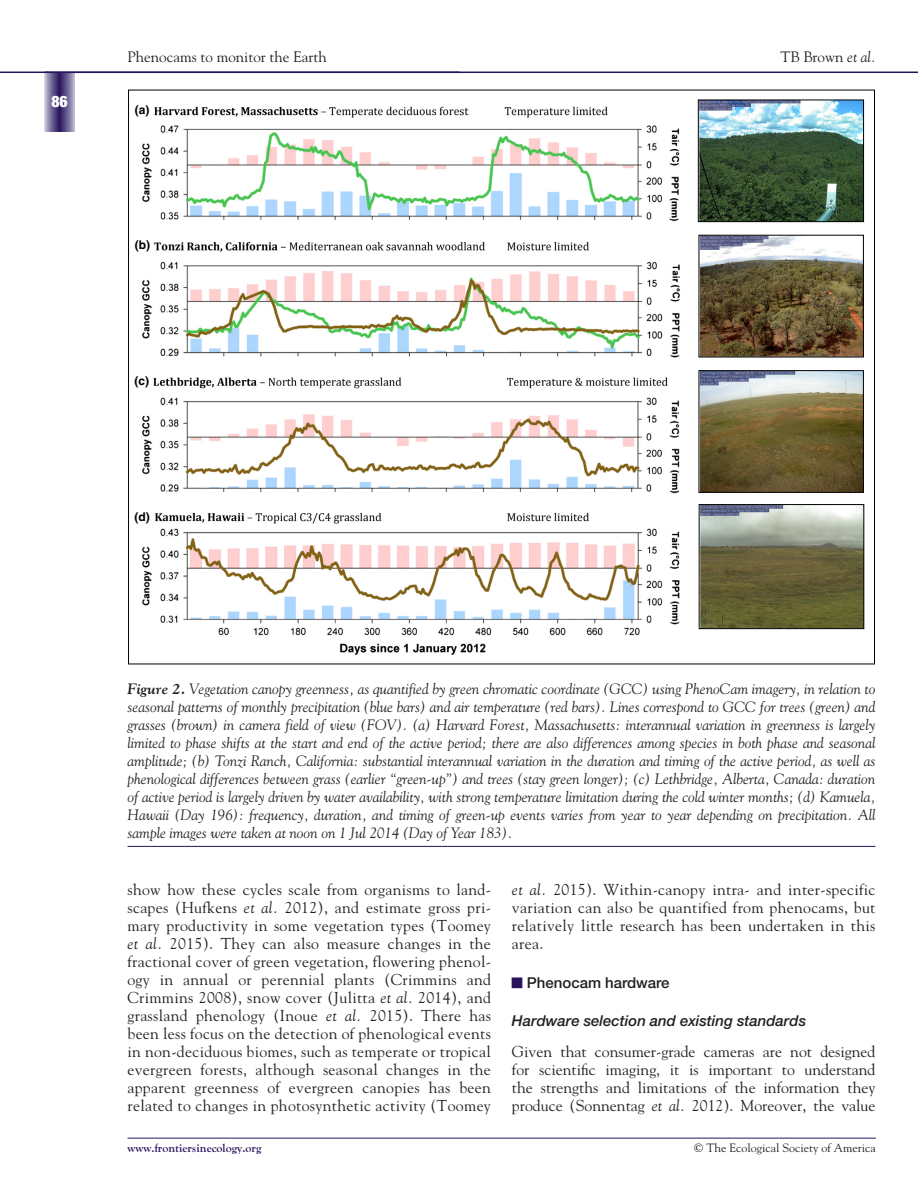
<style>
.page{position:relative;width:918px;height:1188px;background:#fff}
.page>*{position:absolute;margin:0;border:0;box-sizing:border-box;transform-origin:0 0}
.t1{font:15.75px/18px "Goudy";letter-spacing:.02em;color:#231f20;text-align:justify}
.t2{font:900 condensed 15.75px "Helvetica Neue";color:#fff}
.t3{font:italic 15px/18px "Goudy";color:#231f20;text-align:justify}
.t4{font:15px "Goudy";color:#231f20}
.t5{font:italic 500 15px "Helvetica Neue";color:#231f20}
.t6{font:500 15px "Helvetica Neue";color:#231f20}
.t7{font:12px "Goudy";color:#231f20}
.t8{font:700 12px "Goudy";color:#29135d}
.t9{font:700 12px "Helvetica";color:#000}
.s1{font-style:italic}
.s2{font-weight:700}
</style>
<div class="page">
<svg style="left:45px;top:73px;width:29px;height:59px"></svg>
<hr style="left:45px;top:72px;width:873px;height:1px;background:#29135d">
<hr style="left:128px;top:1138px;width:748px;height:1px;background:#29135d">
<hr style="left:0;top:72px;width:459px;height:1px;background:#29135d">
<hr style="left:128px;top:846px;width:747px;height:1px;background:#29135d">
<img style="left:142px;top:100px;width:721px;height:555px">
<div style="left:698px;top:100px;width:166px;height:122px;border:1px solid #000"></div>
<div style="left:699px;top:235px;width:165px;height:122px;border:1px solid #000"></div>
<div style="left:699px;top:370px;width:165px;height:123px;border:1px solid #000"></div>
<div style="left:699px;top:504px;width:165px;height:125px;border:1px solid #000"></div>
<p class="t2" style="left:51px;top:96px;width:18px">86</p>
<p class="t4" style="left:128px;top:50px;width:201px">Phenocams to monitor the Earth</p>
<p class="t4" style="left:780px;top:50px;width:97px">TB Brown <span class="s1">et al.</span></p>
<p class="t9" style="left:135px;top:105px;width:16px">(a)</p>
<p class="t9" style="left:135px;top:241px;width:17px">(b)</p>
<p class="t9" style="left:135px;top:377px;width:16px">(c)</p>
<p class="t9" style="left:135px;top:512px;width:17px">(d)</p>
<p class="t3" style="left:128px;top:681px;width:749px"><span class="s2">Figure 2 .</span> Vegetation canopy greenness, as quantified by green chromatic coordinate ( GCC ) using PhenoCam imagery, in relation to seasonal patterns of monthly precipitation (blue bars) and air temperature (red bars). Lines correspond to GCC for trees (green) and grasses (brown) in camera field of view ( FOV ). (a) Harvard Forest, Massachusetts: interannual variation in green ness is largely limited to phase shifts at the start and end of the active period; there are also differences among species in both phase and seasonal amplitude; (b) Tonzi Ranch, California: substantial interannual variation in the duration and timing of the active period, as well as phenological differences between grass (earlier “green- up”) and trees (stay green longer); (c) Lethbridge, Alberta, Canada: duration of active period is largely driven by water availability, with strong temperature limitation during the cold winter months; (d) Kamuela, Hawaii (Day 196): frequency, duration, and timing of green- up events varies from year to year depending on precipitation. All sample images were taken at noon on 1 Jul 2014 (Day of Year 183).</p>
<p class="t1" style="left:127px;top:882px;width:365px">show how these cycles scale from organisms to land&shy;scapes (Hufkens <span class="s1">et al.</span> 2012 ), and estimate gross pri&shy;mary productivity in some vegetation types (Toomey <span class="s1">et al.</span> 2015 ). They can also measure changes in the fractional cover of green vegetation, flowering phenol&shy;ogy in annual or perennial plants (Crimmins and Crimmins 2008 ), snow cover (Julitta <span class="s1">et al.</span> 2014 ), and grassland phenology (Inoue <span class="s1">et al.</span> 2015 ). There has been less focus on the detection of phenological events in non- deciduous biomes, such as temperate or tropical evergreen forests, although seasonal changes in the apparent greenness of evergreen canopies has been related to changes in photosynthetic activity (Toomey</p>
<p class="t1" style="left:512px;top:882px;width:365px"><span class="s1">et al.</span> 2015 ). Within- canopy intra- and inter- specific variation can also be quantified from phenocams, but relatively little research has been undertaken in this area.</p>
<p class="t6" style="left:527px;top:978px;width:144px">Phenocam hardware</p>
<p class="t5" style="left:512px;top:1015px;width:296px">Hardware selection and existing standards</p>
<p class="t1" style="left:512px;top:1044px;width:365px">Given that consumer- grade cameras are not designed for scientific imaging, it is important to understand the strengths and limitations of the information they produce (Sonnentag <span class="s1">et al.</span> 2012 ). Moreover, the value</p>
<p class="t8" style="left:128px;top:1143px;width:135px">www.frontiersinecology.org</p>
<p class="t7" style="left:694px;top:1143px;width:183px">© The Ecological Society of America</p>
</div>
